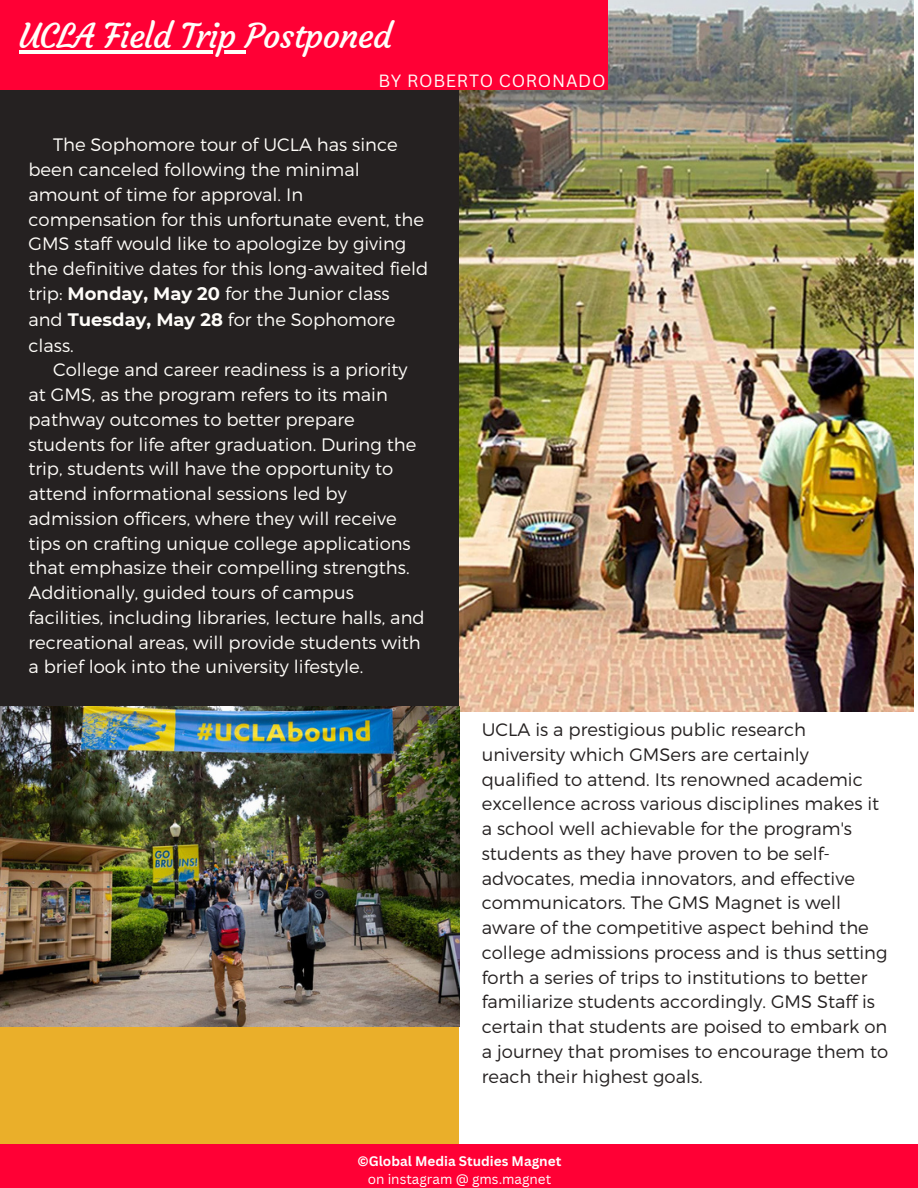
<style>
.page{position:relative;width:918px;height:1188px;background:#fff}
.page>*{position:absolute;margin:0;border:0;box-sizing:border-box;transform-origin:0 0}
.t1{font:34.05px "Courgette";letter-spacing:-.025em;color:#fffdf9}
.t2{font:300 18px/24.8px "Montserrat";color:#fffdf9}
.t3{font:300 18px/24.8px "Montserrat";color:#252121}
.t4{font:17.25px "Canva Sans";letter-spacing:.04em;color:#fffdf9}
.t5{font:700 13.5px "Canva Sans";color:#fff}
.t6{font:13.5px "Canva Sans";color:#fff}
.s1{font-weight:700}
</style>
<div class="page">
<div style="left:0;top:0;width:459px;height:1188px;background:#252121"></div>
<img style="left:459px;top:0;width:455px;height:711px">
<div style="left:0;top:707px;width:459px;height:437px;background:#eaaf2a"></div>
<div style="left:0;top:0;width:607px;height:90px;background:#ff0035"></div>
<hr style="left:19px;top:51px;width:226px;height:3px;background:#fffdf9">
<div style="left:1px;top:1145px;width:917px;height:43px;background:#ff0035"></div>
<img style="left:1px;top:707px;width:459px;height:319px">
<h1 class="t1" style="left:19px;top:15px;width:374px">UCLA Field Trip Postponed</h1>
<p class="t4" style="left:378px;top:68px;width:229px">BY ROBERTO CORONADO</p>
<p class="t2" style="left:28px;top:131px;width:401px;text-indent:25px">The Sophomore tour of UCLA has since been canceled following the minimal amount of time for approval. In compensation for this unfortunate event, the GMS staff would like to apologize by giving the definitive dates for this long-awaited field trip: <span class="s1">Monday, May 20</span> for the Junior class and <span class="s1">Tuesday, May 28</span> for the Sophomore class.</p>
<p class="t2" style="left:28px;top:357px;width:398px;text-indent:25px">College and career readiness is a priority at GMS, as the program refers to its main pathway outcomes to better prepare students for life after graduation. During the trip, students will have the opportunity to attend informational sessions led by admission officers, where they will receive tips on crafting unique college applications that emphasize their compelling strengths.<br>Additionally, guided tours of campus facilities, including libraries, lecture halls, and recreational areas, will provide students with a brief look into the university lifestyle.</p>
<p class="t3" style="left:482px;top:716px;width:408px">UCLA is a prestigious public research university which GMSers are certainly qualified to attend. Its renowned academic excellence across various disciplines makes it a school well achievable for the program's students as they have proven to be self&shy;advocates, media innovators, and effective communicators. The GMS Magnet is well aware of the competitive aspect behind the college admissions process and is thus setting forth a series of trips to institutions to better familiarize students accordingly. GMS Staff is certain that students are poised to embark on a journey that promises to encourage them to reach their highest goals.</p>
<p class="t5" style="left:357px;top:1151px;width:205px">©Global Media Studies Magnet</p>
<p class="t6" style="left:368px;top:1169px;width:185px">on instagram @ gms.magnet</p>
</div>
